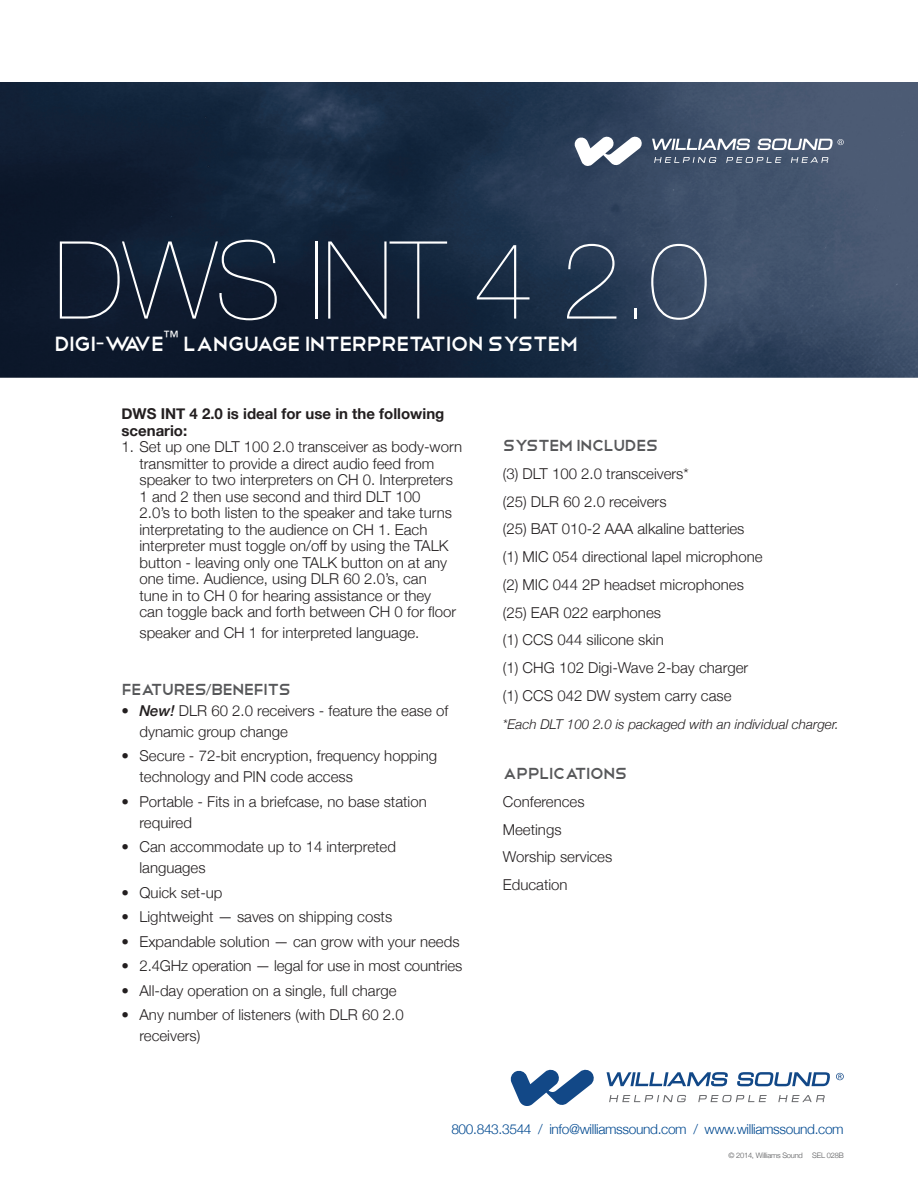
<style>
.page{position:relative;width:918px;height:1188px;background:#fff}
.page>*{position:absolute;margin:0;border:0;box-sizing:border-box;transform-origin:0 0}
.t1{font:200 108px "Helvetica Neue";letter-spacing:-.01em;color:#fff}
.t2{font:27px "Telegrafico";letter-spacing:-.05em;color:#fff}
.t3{font:21px "Telegrafico";letter-spacing:-.05em;color:#57585a}
.t4{font:300 15px/27.8px "Helvetica Neue";color:#231f20}
.t5{font:700 15px/16.5px "Helvetica Neue";color:#231f20}
.t6{font:300 13.8px "Helvetica Neue";letter-spacing:-.025em;color:#014990}
.t7{font:italic 300 13.5px "Helvetica Neue";color:#231f20}
.t8{font:300 7.5px "Helvetica Neue";letter-spacing:-.025em;color:#57585a}
.s1{font-family:"Helvetica Neue";font-weight:300}
.s2{font-family:"Helvetica Neue";font-size:15px}
.s3{font-weight:500;font-style:italic}
</style>
<div class="page">
<img style="left:0;top:82px;width:918px;height:296px">
<svg style="left:654px;top:157px;width:62px;height:6px"></svg>
<svg style="left:726px;top:157px;width:55px;height:6px"></svg>
<svg style="left:791px;top:157px;width:37px;height:6px"></svg>
<svg style="left:652px;top:139px;width:98px;height:11px"></svg>
<svg style="left:574px;top:136px;width:69px;height:30px"></svg>
<svg style="left:757px;top:139px;width:87px;height:11px"></svg>
<svg style="left:609px;top:1095px;width:77px;height:7px"></svg>
<svg style="left:698px;top:1095px;width:69px;height:7px"></svg>
<svg style="left:778px;top:1095px;width:47px;height:7px"></svg>
<svg style="left:607px;top:1072px;width:121px;height:14px"></svg>
<svg style="left:737px;top:1072px;width:93px;height:14px"></svg>
<svg style="left:510px;top:1069px;width:84px;height:37px"></svg>
<svg style="left:836px;top:1073px;width:8px;height:7px"></svg>
<h1 class="t1" style="left:54px;top:196px;width:657px">DWS INT 4 2.0</h1>
<h2 class="t2" style="left:54px;top:326px;width:526px">Digi<span class="s1">-</span>Wave<sup>™</sup> Language Interpretation System</h2>
<p class="t5" style="left:122px;top:406px;width:324px">DWS INT 4 2.0 is ideal for use in the following scenario:</p>
<p class="t4" style="left:140px;top:438px;width:324px;line-height:16.5px;text-indent:-18px">1. Set up one DLT 100 2.0 transceiver as body-worn transmitter to provide a direct audio feed from speaker to two interpreters on CH 0. Interpreters 1 and 2 then use second and third DLT 100<br>2.0’s to both listen to the speaker and take turns interpretating to the audience on CH 1. Each interpreter must toggle on/off by using the TALK button - leaving only one TALK button on at any one time. Audience, using DLR 60 2.0’s, can<br>tune in to CH 0 for hearing assistance or they<br>can toggle back and forth between CH 0 for floor</p>
<p class="t4" style="left:140px;top:618px;width:281px">speaker and CH 1 for interpreted language.</p>
<h3 class="t3" style="left:122px;top:675px;width:171px">Features<span class="s2">/</span>Benefits</h3>
<p class="t4" style="left:140px;top:699px;width:310px;line-height:21px;text-indent:-18px"><span class="s3">• New!</span> DLR 60 2.0 receivers - feature the ease of dynamic group change</p>
<p class="t4" style="left:140px;top:745px;width:299px;line-height:21px;text-indent:-18px">• Secure - 72-bit encryption, frequency hopping technology and PIN code access</p>
<p class="t4" style="left:140px;top:790px;width:289px;line-height:21px;text-indent:-18px">• Portable - Fits in a briefcase, no base station required</p>
<p class="t4" style="left:140px;top:836px;width:258px;line-height:21px;text-indent:-18px">• Can accommodate up to 14 interpreted languages</p>
<p class="t4" style="left:122px;top:878px;width:103px">• Quick set-up</p>
<p class="t4" style="left:122px;top:902px;width:272px">• Lightweight — saves on shipping costs</p>
<p class="t4" style="left:122px;top:927px;width:340px">• Expandable solution — can grow with your needs</p>
<p class="t4" style="left:122px;top:951px;width:342px">• 2.4GHz operation — legal for use in most countries</p>
<p class="t4" style="left:122px;top:976px;width:277px">• All-day operation on a single, full charge</p>
<p class="t4" style="left:140px;top:1004px;width:266px;line-height:21px;text-indent:-18px">• Any number of listeners (with DLR 60 2.0 receivers)</p>
<h3 class="t3" style="left:503px;top:432px;width:157px">System includes</h3>
<p class="t4" style="left:503px;top:459px;width:261px">(3) DLT 100 2.0 transceivers*<br>(25) DLR 60 2.0 receivers<br>(25) BAT 010-2 AAA alkaline batteries (1) MIC 054 directional lapel microphone (2) MIC 044 2P headset microphones (25) EAR 022 earphones<br>(1) CCS 044 silicone skin<br>(1) CHG 102 Digi-Wave 2-bay charger (1) CCS 042 DW system carry case</p>
<p class="t7" style="left:503px;top:713px;width:337px">*Each DLT 100 2.0 is packaged with an individual charger.</p>
<h3 class="t3" style="left:503px;top:760px;width:126px">APPLICATIONS</h3>
<p class="t4" style="left:503px;top:787px;width:111px">Conferences<br>Meetings<br>Worship services<br>Education</p>
<p class="t6" style="left:451px;top:1118px;width:394px">800.843.3544 / info@williamssound.com / www.williamssound.com</p>
<p class="t8" style="left:728px;top:1149px;width:117px">© 2014, Williams Sound SEL 028B</p>
</div>
